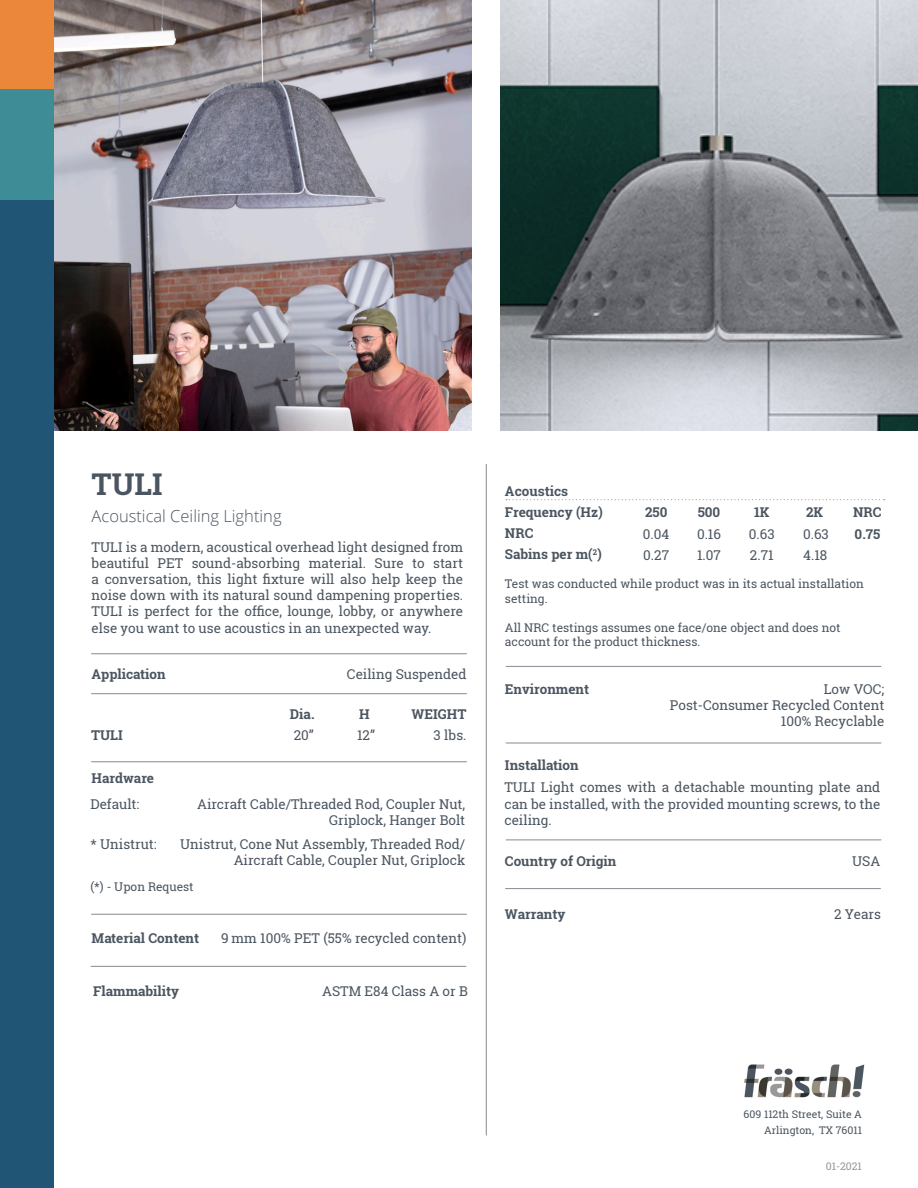
<style>
.page{position:relative;width:918px;height:1188px;background:#fff}
.page>*{position:absolute;margin:0;border:0;box-sizing:border-box;transform-origin:0 0}
.t1{font:700 30px "Roboto Slab";color:#4b5560}
.t2{font:300 16.5px "Open Sans";color:#4b5560}
.t3{font:13.5px/16.2px "Roboto Slab";color:#4b5560;text-align:right}
.t4{font:700 13.5px "Roboto Slab";color:#4b5560}
.t5{font:12px/14.4px "Roboto Slab";color:#4b5560}
.t6{font:10.5px/15.6px "Roboto Slab";color:#4b5560;text-align:right}
.t7{font:10.5px "Roboto Slab";color:#95969d}
</style>
<div class="page">
<div style="left:0;top:2px;width:54px;height:1186px;background:#215575"></div>
<div style="left:0;top:2px;width:54px;height:198px;background:#3d8c96"></div>
<div style="left:0;top:0;width:54px;height:89px;background:#eb873b"></div>
<hr style="left:486px;top:464px;width:1px;height:671px;background:#95969d">
<hr style="left:506px;top:742px;width:375px;height:2px;background:#95969d">
<hr style="left:92px;top:761px;width:374px;height:1px;background:#95969d">
<hr style="left:92px;top:653px;width:374px;height:1px;background:#95969d">
<hr style="left:92px;top:693px;width:374px;height:1px;background:#95969d">
<hr style="left:91px;top:966px;width:375px;height:1px;background:#95969d">
<hr style="left:92px;top:914px;width:374px;height:1px;background:#95969d">
<hr style="left:506px;top:888px;width:374px;height:1px;background:#95969d">
<hr style="left:506px;top:666px;width:375px;height:1px;background:#95969d">
<svg style="left:506px;top:499px;width:379px;height:1px"></svg>
<hr style="left:506px;top:839px;width:375px;height:1px;background:#95969d">
<img style="left:744px;top:1064px;width:121px;height:34px">
<img style="left:54px;top:0;width:417px;height:430px">
<img style="left:500px;top:0;width:418px;height:430px">
<p class="t1" style="left:92px;top:464px;width:72px">TULI</p>
<p class="t2" style="left:92px;top:505px;width:192px">Acoustical Ceiling Lighting</p>
<p class="t3" style="left:92px;top:538px;width:373px;text-align:justify">TULI is a modern, acoustical overhead light designed from beautiful PET sound-absorbing material. Sure to start a conversation, this light fixture will also help keep the noise down with its natural sound dampening properties.<br>TULI is perfect for the office, lounge, lobby, or anywhere else you want to use acoustics in an unexpected way.</p>
<p class="t4" style="left:92px;top:664px;width:76px">Application</p>
<p class="t3" style="left:347px;top:665px;width:121px">Ceiling Suspended</p>
<p class="t4" style="left:91px;top:726px;width:33px">TULI</p>
<p class="t4" style="left:92px;top:769px;width:64px">Hardware</p>
<p class="t4" style="left:290px;top:705px;width:26px">Dia.</p>
<p class="t4" style="left:359px;top:705px;width:12px">H</p>
<p class="t4" style="left:412px;top:705px;width:56px">WEIGHT</p>
<p class="t3" style="left:294px;top:727px;width:22px">20”</p>
<p class="t3" style="left:357px;top:727px;width:19px">12”</p>
<p class="t3" style="left:434px;top:727px;width:34px">3 lbs.</p>
<p class="t3" style="left:90px;top:796px;width:51px">Default:</p>
<p class="t3" style="left:197px;top:796px;width:270px">Aircraft Cable/Threaded Rod, Coupler Nut,<br>Griplock, Hanger Bolt</p>
<p class="t3" style="left:90px;top:836px;width:68px">* Unistrut:</p>
<p class="t3" style="left:180px;top:836px;width:287px">Unistrut, Cone Nut Assembly, Threaded Rod/<br>Aircraft Cable, Coupler Nut, Griplock</p>
<p class="t5" style="left:90px;top:880px;width:105px">(*) - Upon Request</p>
<p class="t4" style="left:92px;top:929px;width:109px">Material Content</p>
<p class="t3" style="left:221px;top:930px;width:247px">9 mm 100% PET (55% recycled content)</p>
<p class="t4" style="left:93px;top:982px;width:88px">Flammability</p>
<p class="t3" style="left:322px;top:983px;width:147px">ASTM E84 Class A or B</p>
<p class="t4" style="left:505px;top:482px;width:65px">Acoustics</p>
<p class="t4" style="left:505px;top:503px;width:99px">Frequency (Hz)</p>
<p class="t4" style="left:505px;top:545px;width:98px">Sabins per m(<sup>2</sup>)</p>
<p class="t4" style="left:645px;top:503px;width:24px">250</p>
<p class="t4" style="left:698px;top:503px;width:24px">500</p>
<p class="t4" style="left:754px;top:503px;width:17px">1K</p>
<p class="t4" style="left:806px;top:503px;width:19px">2K</p>
<p class="t4" style="left:853px;top:503px;width:30px">NRC</p>
<p class="t4" style="left:505px;top:524px;width:30px">NRC</p>
<p class="t3" style="left:643px;top:525px;width:28px">0.04</p>
<p class="t3" style="left:697px;top:525px;width:26px">0.16</p>
<p class="t3" style="left:749px;top:525px;width:27px">0.63</p>
<p class="t3" style="left:803px;top:525px;width:27px">0.63</p>
<p class="t4" style="left:855px;top:524px;width:27px">0.75</p>
<p class="t3" style="left:643px;top:547px;width:27px">0.27</p>
<p class="t3" style="left:697px;top:547px;width:25px">1.07</p>
<p class="t3" style="left:750px;top:547px;width:25px">2.71</p>
<p class="t3" style="left:803px;top:547px;width:26px">4.18</p>
<p class="t5" style="left:505px;top:576px;width:361px">Test was conducted while product was in its actual installation setting.</p>
<p class="t5" style="left:505px;top:620px;width:337px">All NRC testings assumes one face/one object and does not account for the product thickness.</p>
<p class="t4" style="left:505px;top:679px;width:86px">Environment</p>
<p class="t4" style="left:505px;top:756px;width:75px">Installation</p>
<p class="t3" style="left:670px;top:680px;width:216px">Low VOC;<br>Post-Consumer Recycled Content<br>100% Recyclable</p>
<p class="t3" style="left:504px;top:779px;width:377px;text-align:justify">TULI Light comes with a detachable mounting plate and can be installed, with the provided mounting screws, to the ceiling.</p>
<p class="t4" style="left:505px;top:852px;width:113px">Country of Origin</p>
<p class="t3" style="left:852px;top:853px;width:30px">USA</p>
<p class="t4" style="left:505px;top:905px;width:62px">Warranty</p>
<p class="t3" style="left:834px;top:906px;width:48px">2 Years</p>
<p class="t6" style="left:744px;top:1107px;width:120px">609 112th Street, Suite A<br>Arlington, TX 76011</p>
<p class="t7" style="left:826px;top:1159px;width:38px">01-2021</p>
</div>
